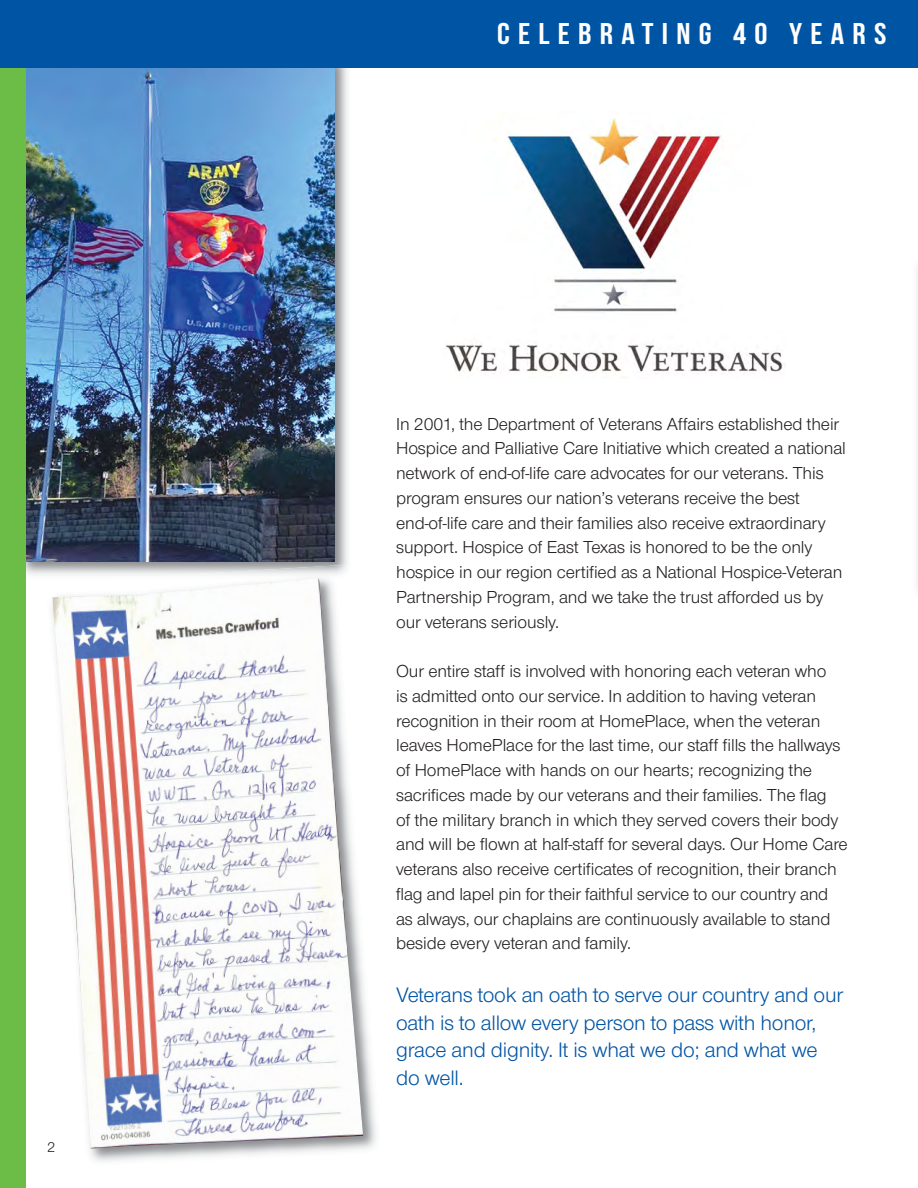
<style>
.page{position:relative;width:918px;height:1188px;background:#fff}
.page>*{position:absolute;margin:0;border:0;box-sizing:border-box;transform-origin:0 0}
.t1{font:30px "Bebas Neue";letter-spacing:.25em;color:#fff;scale:1.1 1}
.t2{font:21.75px/27.8px "Nimbus San Nov T";letter-spacing:-.01em;color:#0054a4}
.t3{font:18px/24.8px "Nimbus San Nov T";letter-spacing:-.005em;color:#231f20}
.t4{font:15px "Nimbus San Nov T";color:#231f20}
</style>
<div class="page">
<img style="left:26px;top:67px;width:328px;height:508px">
<img style="left:26px;top:67px;width:308px;height:495px">
<img style="left:42px;top:564px;width:334px;height:598px">
<img style="left:79px;top:564px;width:275px;height:14px">
<img style="left:52px;top:578px;width:311px;height:571px">
<img style="left:445px;top:118px;width:339px;height:256px">
<div style="left:0;top:47px;width:26px;height:1141px;background:#6cbc48"></div>
<div style="left:0;top:0;width:918px;height:67px;background:#0054a4"></div>
<img style="left:917px;top:268px;width:1px;height:320px">
<p class="t4" style="left:47px;top:1142px;width:10px">2</p>
<h1 class="t1" style="left:497px;top:16px;width:356px">CELEBRATING 40 YEARS</h1>
<p class="t3" style="left:396px;top:413px;width:451px">In 2001, the Department of Veterans Affairs established their Hospice and Palliative Care Initiative which created a national network of end-of-life care advocates for our veterans. This program ensures our nation’s veterans receive the best end-of-life care and their families also receive extraordinary support. Hospice of East Texas is honored to be the only hospice in our region certified as a National Hospice-Veteran Partnership Program, and we take the trust afforded us by our veterans seriously.</p>
<p class="t3" style="left:396px;top:660px;width:453px">Our entire staff is involved with honoring each veteran who<br>is admitted onto our service. In addition to having veteran recognition in their room at HomePlace, when the veteran leaves HomePlace for the last time, our staff fills the hallways of HomePlace with hands on our hearts; recognizing the sacrifices made by our veterans and their families. The flag<br>of the military branch in which they served covers their body and will be flown at half-staff for several days. Our Home Care veterans also receive certificates of recognition, their branch flag and lapel pin for their faithful service to our country and as always, our chaplains are continuously available to stand beside every veteran and family.</p>
<p class="t2" style="left:396px;top:983px;width:449px">Veterans took an oath to serve our country and our oath is to allow every person to pass with honor, grace and dignity. It is what we do; and what we do well.</p>
</div>
